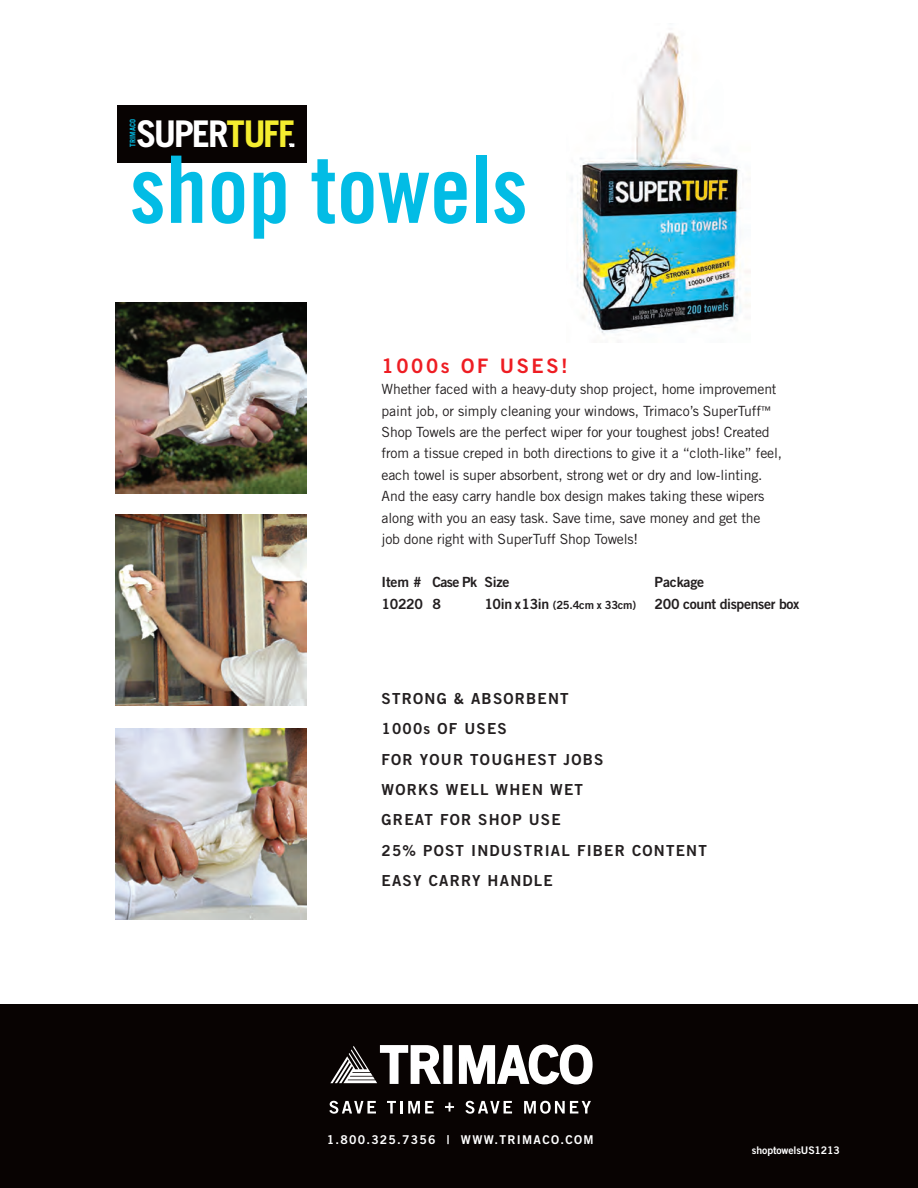
<style>
.page{position:relative;width:918px;height:1188px;background:#fff}
.page>*{position:absolute;margin:0;border:0;box-sizing:border-box;transform-origin:0 0}
.t1{font:93.15px "Trade Gothic Bold Cond Twenty";color:#02bce5}
.t2{font:700 36.75px "Trade Gothic";letter-spacing:-.06em;color:#fff}
.t3{font:19.95px "Trade Gothic Bold Two";letter-spacing:.135em;color:#ee1d23}
.t4{font:15.15px/30.5px "Trade Gothic Bold Two";letter-spacing:.08em;color:#231f20}
.t5{font:14.1px/21.5px "Trade Gothic";letter-spacing:-.01em;color:#231f20}
.t6{font:14.1px "Trade Gothic Bold Two";letter-spacing:-.025em;color:#231f20}
.t7{font:12.15px "Trade Gothic Bold Two";letter-spacing:.105em;color:#fff}
.t8{font:11.25px "Trade Gothic Bold Two";letter-spacing:-.025em;color:#231f20}
.t9{font:10.5px "Trade Gothic Bold Two";letter-spacing:-.01em;color:#fff}
.t10{font:700 7.8px "Trade Gothic";color:#02bce5;scale:.94 1}
.s1{color:#f4ed2f}
.s2{font-size:10.5px}
.s3{font-size:14.1px}
</style>
<div class="page">
<img style="left:115px;top:514px;width:192px;height:192px">
<img style="left:115px;top:302px;width:192px;height:192px">
<div style="left:117px;top:106px;width:190px;height:57px;background:#080302"></div>
<div style="left:0;top:1004px;width:918px;height:184px;background:#080302"></div>
<svg style="left:329px;top:1101px;width:47px;height:13px"></svg>
<svg style="left:387px;top:1101px;width:47px;height:13px"></svg>
<svg style="left:445px;top:1102px;width:9px;height:10px"></svg>
<svg style="left:465px;top:1101px;width:47px;height:13px"></svg>
<svg style="left:524px;top:1101px;width:67px;height:13px"></svg>
<div style="left:443px;top:1045px;width:9px;height:39px;background:#fff;border:2px solid #fff"></div>
<svg style="left:458px;top:1044px;width:135px;height:41px"></svg>
<svg style="left:330px;top:1045px;width:111px;height:39px"></svg>
<img style="left:115px;top:728px;width:192px;height:192px">
<img style="left:571px;top:32px;width:180px;height:311px">
<p class="t10" style="left:128px;top:147px;width:31px;rotate:-90deg">TRIMACO</p>
<h2 class="t2" style="left:136px;top:111px;width:160px">SUPER<span class="s1">TUFF</span></h2>
<h1 class="t1" style="left:130px;top:133px;width:400px">shop towels</h1>
<h3 class="t3" style="left:382px;top:353px;width:188px">1000s OF USES!</h3>
<p class="t5" style="left:382px;top:378px;width:402px">Whether faced with a heavy-duty shop project, home improvement paint job, or simply cleaning your windows, Trimaco’s SuperTuff<span class="s2">™ </span>Shop Towels are the perfect wiper for your toughest jobs! Created from a tissue creped in both directions to give it a “cloth-like” feel, each towel is super absorbent, strong wet or dry and low-linting.<br>And the easy carry handle box design makes taking these wipers along with you an easy task. Save time, save money and get the job done right with SuperTuff Shop Towels!</p>
<p class="t6" style="left:382px;top:573px;width:129px">Item # Case Pk Size</p>
<p class="t6" style="left:655px;top:573px;width:51px">Package</p>
<p class="t6" style="left:382px;top:595px;width:61px">10220 8</p>
<p class="t8" style="left:484px;top:598px;width:153px"><span class="s3">10in x 13in</span> (25.4cm x 33cm)</p>
<p class="t6" style="left:655px;top:595px;width:146px">200 count dispenser box</p>
<p class="t4" style="left:382px;top:683px;width:327px">STRONG &amp; ABSORBENT<br>1000s OF USES<br>FOR YOUR TOUGHEST JOBS<br>WORKS WELL WHEN WET<br>GREAT FOR SHOP USE<br>25% POST INDUSTRIAL FIBER CONTENT<br>EASY CARRY HANDLE</p>
<p class="t7" style="left:327px;top:1132px;width:268px">1.800.325.7356 | WWW.TRIMACO.COM</p>
<p class="t9" style="left:752px;top:1144px;width:89px">shoptowelsUS1213</p>
</div>
